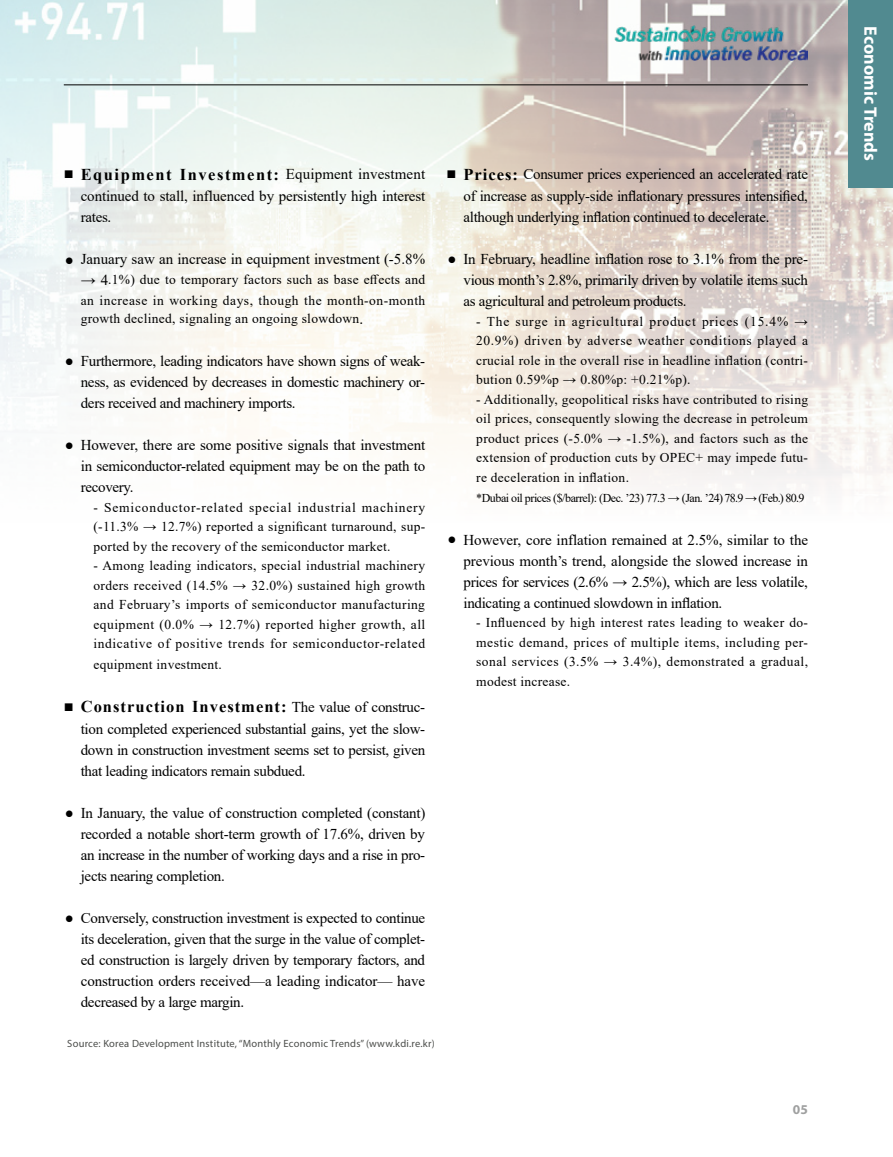
<style>
.page{position:relative;width:893px;height:1157px;background:#fff}
.page>*{position:absolute;margin:0;border:0;box-sizing:border-box;transform-origin:0 0}
.t1{font:700 18px "Myriad Pro";color:#fff}
.t2{font:700 16.5px "Times New Roman";letter-spacing:.06em;color:#000}
.t3{font:700 16.5px "Times New Roman";letter-spacing:.09em;color:#000}
.t4{font:15px/21px "Times New Roman";letter-spacing:-.02em;color:#000;text-align:justify}
.t5{font:15px "Times New Roman";color:#000}
.t6{font:13.5px/19.5px "Times New Roman";letter-spacing:.02em;color:#000;text-align:justify}
.t7{font:700 13.5px "Myriad Pro";color:#9fa0a0}
.t8{font:12px "Times New Roman";letter-spacing:-.04em;color:#000}
.t9{font:10.5px "Myriad Pro";letter-spacing:.02em;color:#4b4d4a}
.s1{font-weight:400;font-size:15px}
.s2{font-size:15px}
.s3{font-weight:700;font-size:16.5px}
</style>
<div class="page">
<img style="left:0;top:0;width:893px;height:487px">
<div style="left:849px;top:0;width:44px;height:187px;background:#518a90"></div>
<img style="left:615px;top:24px;width:193px;height:37px">
<hr style="left:64px;top:85px;width:744px;height:1px;background:#000">
<p class="t3" style="left:64px;top:162px;width:363px">■ Equipment Investment: <span class="s1">Equipment investment</span></p>
<p class="t4" style="left:81px;top:185px;width:346px">continued to stall, influenced by persistently high interest rates.</p>
<p class="t5" style="left:81px;top:248px;width:346px">January saw an increase in equipment investment (-5.8%</p>
<p class="t6" style="left:81px;top:269px;width:346px;line-height:20.2px"><span class="s2">→ 4</span>.1%) due to temporary factors such as base effects and an increase in working days, though the month-on-month</p>
<p class="t6" style="left:81px;top:309px;width:284px">growth declined, signaling an ongoing slowdown<span class="s2">.</span></p>
<p class="t4" style="left:81px;top:350px;width:346px">Furthermore, leading indicators have shown signs of weak&shy;ness, as evidenced by decreases in domestic machinery or&shy;ders received and machinery imports.</p>
<p class="t4" style="left:81px;top:434px;width:346px">However, there are some positive signals that investment in semiconductor-related equipment may be on the path to recovery.</p>
<p class="t6" style="left:94px;top:497px;width:333px">- Semiconductor-related special industrial machinery (-11.3% → 12.7%) reported a significant turnaround, sup&shy;ported by the recovery of the semiconductor market.</p>
<p class="t6" style="left:94px;top:555px;width:333px">- Among leading indicators, special industrial machinery orders received (14.5% → 32.0%) sustained high growth and February’s imports of semiconductor manufacturing equipment (0.0% → 12.7%) reported higher growth, all indicative of positive trends for semiconductor-related equipment investment.</p>
<p class="t2" style="left:64px;top:695px;width:363px">■ Construction Investment: <span class="s1">The value of construc-</span></p>
<p class="t4" style="left:81px;top:717px;width:346px">tion completed experienced substantial gains, yet the slow&shy;down in construction investment seems set to persist, given that leading indicators remain subdued.</p>
<p class="t4" style="left:81px;top:801px;width:346px">In January, the value of construction completed (constant) recorded a notable short-term growth of 17.6%, driven by an increase in the number of working days and a rise in pro&shy;jects nearing completion.</p>
<p class="t4" style="left:81px;top:906px;width:346px">Conversely, construction investment is expected to continue its deceleration, given that the surge in the value of complet&shy;ed construction is largely driven by temporary factors, and construction orders received—a leading indicator— have decreased by a large margin.</p>
<p class="t4" style="left:446px;top:163px;width:363px"><span class="s3">■ Prices:</span> Consumer prices experienced an accelerated rate</p>
<p class="t4" style="left:463px;top:185px;width:346px">of increase as supply-side inflationary pressures intensified, although underlying inflation continued to decelerate.</p>
<p class="t4" style="left:463px;top:248px;width:346px">In February, headline inflation rose to 3.1% from the pre&shy;vious month’s 2.8%, primarily driven by volatile items such as agricultural and petroleum products.</p>
<p class="t6" style="left:476px;top:311px;width:333px">- The surge in agricultural product prices (15.4% → 20.9%) driven by adverse weather conditions played a crucial role in the overall rise in headline inflation (contri&shy;bution 0.59%p → 0.80%p: +0.21%p).</p>
<p class="t6" style="left:476px;top:389px;width:333px">- Additionally, geopolitical risks have contributed to rising oil prices, consequently slowing the decrease in petroleum product prices (-5.0% → -1.5%), and factors such as the extension of production cuts by OPEC+ may impede futu&shy;re deceleration in inflation.</p>
<p class="t8" style="left:476px;top:489px;width:330px">*Dubai oil prices ($/barrel): (Dec. ’23) 77.3 → (Jan. ’24) 78.9 → (Feb.) 80.9</p>
<p class="t4" style="left:463px;top:528px;width:346px">However, core inflation remained at 2.5%, similar to the previous month’s trend, alongside the slowed increase in prices for services (2.6% → 2.5%), which are less volatile, indicating a continued slowdown in inflation.</p>
<p class="t6" style="left:476px;top:612px;width:333px">- Influenced by high interest rates leading to weaker do&shy;mestic demand, prices of multiple items, including per&shy;sonal services (3.5% → 3.4%), demonstrated a gradual, modest increase.</p>
<p class="t4" style="left:65px;top:248px;width:11px">●</p>
<p class="t4" style="left:448px;top:248px;width:11px">●</p>
<p class="t4" style="left:65px;top:350px;width:11px">●</p>
<p class="t4" style="left:65px;top:434px;width:11px">●</p>
<p class="t4" style="left:448px;top:528px;width:11px">●</p>
<p class="t4" style="left:65px;top:801px;width:11px">●</p>
<p class="t4" style="left:65px;top:906px;width:11px">●</p>
<p class="t9" style="left:67px;top:1036px;width:369px">Source: Korea Development Institute, “Monthly Economic Trends” (www.kdi.re.kr)</p>
<p class="t7" style="left:793px;top:1100px;width:16px">05</p>
<p class="t1" style="left:882px;top:26px;width:136px;rotate:90deg">Economic Trends</p>
</div>
